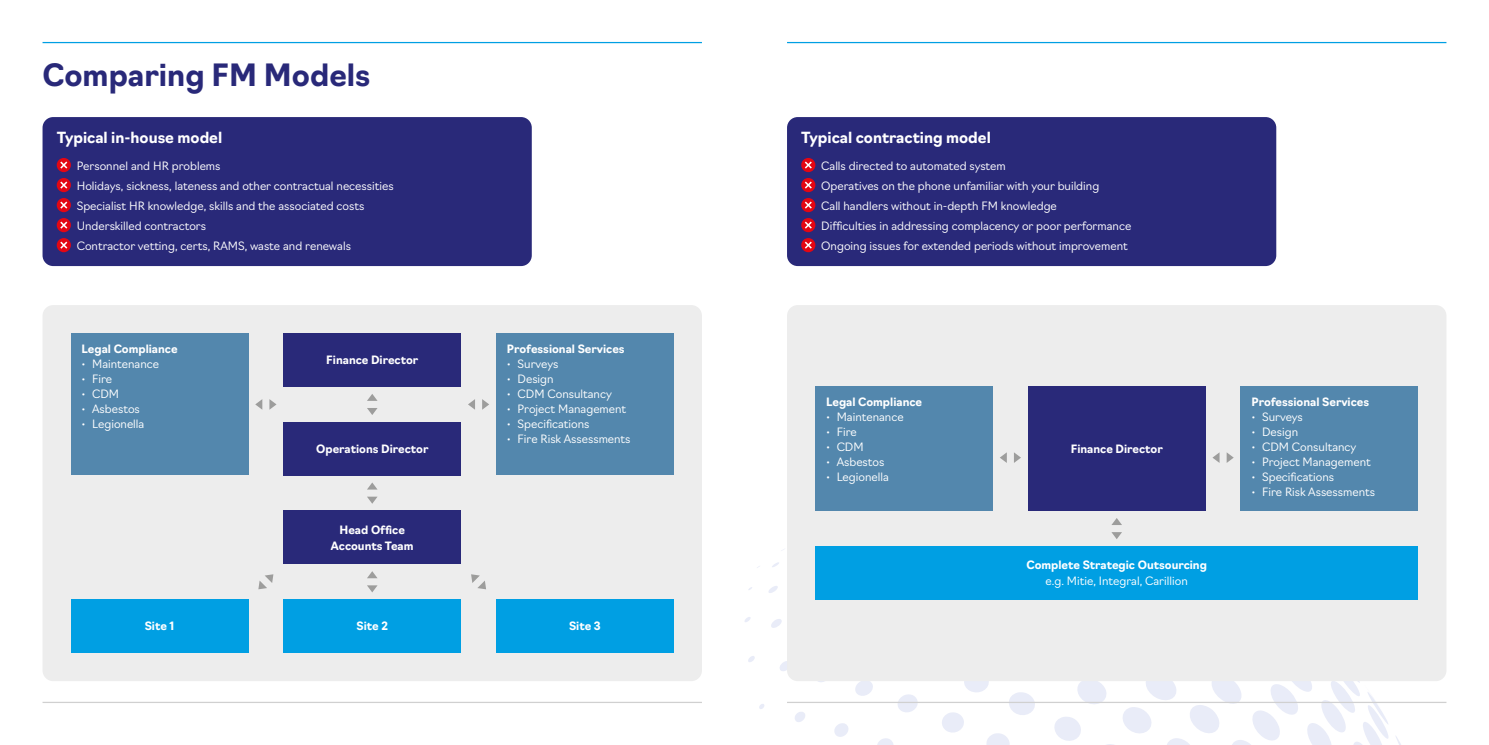
<style>
.page{position:relative;width:1489px;height:745px;background:#fff}
.page>*{position:absolute;margin:0;border:0;box-sizing:border-box;transform-origin:0 0}
.t1{font:700 30px "Navigo";color:#292979}
.t2{font:700 15px "Navigo";color:#fff}
.t3{font:300 11.25px/20px "Navigo";color:#fff}
.t4{font:700 11.25px/16.2px "Navigo";color:#fff;text-align:center}
</style>
<div class="page">
<svg style="left:745px;top:549px;width:702px;height:195px"></svg>
<div style="left:43px;top:117px;width:488px;height:149px;background:#292979;border-radius:11px"></div>
<div style="left:57px;top:158px;width:14px;height:14px;background:#e30613;border-radius:50%"></div>
<svg style="left:60px;top:161px;width:7px;height:7px"></svg>
<div style="left:57px;top:178px;width:14px;height:14px;background:#e30613;border-radius:50%"></div>
<svg style="left:60px;top:181px;width:7px;height:7px"></svg>
<div style="left:57px;top:198px;width:14px;height:14px;background:#e30613;border-radius:50%"></div>
<svg style="left:60px;top:201px;width:7px;height:7px"></svg>
<div style="left:57px;top:218px;width:14px;height:14px;background:#e30613;border-radius:50%"></div>
<svg style="left:60px;top:221px;width:7px;height:7px"></svg>
<div style="left:57px;top:238px;width:14px;height:14px;background:#e30613;border-radius:50%"></div>
<svg style="left:60px;top:241px;width:7px;height:7px"></svg>
<div style="left:787px;top:117px;width:489px;height:149px;background:#292979;border-radius:11px"></div>
<div style="left:801px;top:158px;width:14px;height:14px;background:#e30613;border-radius:50%"></div>
<svg style="left:804px;top:161px;width:7px;height:7px"></svg>
<div style="left:801px;top:178px;width:14px;height:14px;background:#e30613;border-radius:50%"></div>
<svg style="left:804px;top:181px;width:7px;height:7px"></svg>
<div style="left:801px;top:198px;width:14px;height:14px;background:#e30613;border-radius:50%"></div>
<svg style="left:804px;top:201px;width:7px;height:7px"></svg>
<div style="left:801px;top:218px;width:14px;height:14px;background:#e30613;border-radius:50%"></div>
<svg style="left:804px;top:221px;width:7px;height:7px"></svg>
<div style="left:801px;top:238px;width:14px;height:14px;background:#e30613;border-radius:50%"></div>
<svg style="left:804px;top:241px;width:7px;height:7px"></svg>
<div style="left:43px;top:305px;width:659px;height:375px;background:#ededed;border-radius:11px"></div>
<div style="left:71px;top:333px;width:177px;height:142px;background:#5387ad"></div>
<div style="left:283px;top:333px;width:178px;height:53px;background:#292979"></div>
<div style="left:283px;top:422px;width:178px;height:53px;background:#292979"></div>
<div style="left:283px;top:510px;width:178px;height:53px;background:#292979"></div>
<div style="left:283px;top:599px;width:178px;height:53px;background:#009fe3"></div>
<div style="left:71px;top:599px;width:177px;height:53px;background:#009fe3"></div>
<div style="left:496px;top:599px;width:177px;height:53px;background:#009fe3"></div>
<div style="left:496px;top:333px;width:177px;height:142px;background:#5387ad"></div>
<svg style="left:367px;top:408px;width:10px;height:7px"></svg>
<svg style="left:368px;top:394px;width:9px;height:6px"></svg>
<svg style="left:269px;top:399px;width:7px;height:10px"></svg>
<svg style="left:255px;top:399px;width:7px;height:10px"></svg>
<svg style="left:482px;top:399px;width:7px;height:10px"></svg>
<svg style="left:468px;top:399px;width:7px;height:10px"></svg>
<svg style="left:367px;top:496px;width:10px;height:7px"></svg>
<svg style="left:367px;top:482px;width:10px;height:7px"></svg>
<svg style="left:367px;top:585px;width:10px;height:7px"></svg>
<svg style="left:367px;top:571px;width:10px;height:7px"></svg>
<svg style="left:258px;top:574px;width:15px;height:15px"></svg>
<svg style="left:471px;top:574px;width:15px;height:15px"></svg>
<div style="left:787px;top:305px;width:659px;height:375px;background:#ededed;border-radius:11px"></div>
<div style="left:815px;top:386px;width:177px;height:124px;background:#5387ad"></div>
<div style="left:1028px;top:386px;width:177px;height:124px;background:#292979"></div>
<div style="left:815px;top:546px;width:602px;height:53px;background:#009fe3"></div>
<div style="left:1240px;top:386px;width:177px;height:124px;background:#5387ad"></div>
<svg style="left:1111px;top:532px;width:10px;height:7px"></svg>
<svg style="left:1112px;top:518px;width:9px;height:6px"></svg>
<svg style="left:1014px;top:452px;width:6px;height:10px"></svg>
<svg style="left:1000px;top:453px;width:6px;height:9px"></svg>
<svg style="left:1226px;top:452px;width:7px;height:10px"></svg>
<svg style="left:1212px;top:453px;width:7px;height:9px"></svg>
<hr style="left:787px;top:701px;width:659px;height:1px;background:#d0d0d0">
<hr style="left:43px;top:701px;width:659px;height:1px;background:#d0d0d0">
<hr style="left:787px;top:42px;width:659px;height:1px;background:#009fe3">
<hr style="left:43px;top:42px;width:659px;height:1px;background:#009fe3">
<h1 class="t1" style="left:43px;top:52px;width:329px">Comparing FM Models</h1>
<h2 class="t2" style="left:57px;top:125px;width:167px">Typical in-house model</h2>
<p class="t3" style="left:77px;top:154px;width:318px">Personnel and HR problems<br>Holidays, sickness, lateness and other contractual necessities Specialist HR knowledge, skills and the associated costs Underskilled contractors<br>Contractor vetting, certs, RAMS, waste and renewals</p>
<p class="t4" style="left:81px;top:339px;width:98px">Legal Compliance</p>
<p class="t3" style="left:81px;top:352px;width:79px">• Maintenance</p>
<p class="t3" style="left:81px;top:367px;width:32px">• Fire</p>
<p class="t3" style="left:81px;top:382px;width:39px">• CDM</p>
<p class="t3" style="left:81px;top:397px;width:60px">• Asbestos</p>
<p class="t3" style="left:81px;top:412px;width:64px">• Legionella</p>
<p class="t4" style="left:326px;top:351px;width:94px">Finance Director</p>
<p class="t4" style="left:316px;top:439px;width:114px">Operations Director</p>
<p class="t4" style="left:331px;top:520px;width:84px">Head Office<br>Accounts Team</p>
<p class="t4" style="left:507px;top:339px;width:119px">Professional Services</p>
<p class="t3" style="left:507px;top:352px;width:53px">• Surveys</p>
<p class="t3" style="left:507px;top:367px;width:48px">• Design</p>
<p class="t3" style="left:507px;top:382px;width:106px">• CDM Consultancy</p>
<p class="t3" style="left:507px;top:397px;width:121px">• Project Management</p>
<p class="t3" style="left:507px;top:412px;width:84px">• Specifications</p>
<p class="t3" style="left:507px;top:427px;width:125px">• Fire Risk Assessments</p>
<p class="t4" style="left:145px;top:616px;width:31px">Site 1</p>
<p class="t4" style="left:356px;top:616px;width:33px">Site 2</p>
<p class="t4" style="left:569px;top:616px;width:33px">Site 3</p>
<h2 class="t2" style="left:801px;top:125px;width:191px">Typical contracting model</h2>
<p class="t3" style="left:821px;top:154px;width:311px">Calls directed to automated system<br>Operatives on the phone unfamiliar with your building<br>Call handlers without in-depth FM knowledge<br>Difficulties in addressing complacency or poor performance Ongoing issues for extended periods without improvement</p>
<p class="t4" style="left:826px;top:392px;width:98px">Legal Compliance</p>
<p class="t3" style="left:826px;top:405px;width:79px">• Maintenance</p>
<p class="t3" style="left:826px;top:420px;width:32px">• Fire</p>
<p class="t3" style="left:826px;top:435px;width:39px">• CDM</p>
<p class="t3" style="left:826px;top:450px;width:60px">• Asbestos</p>
<p class="t3" style="left:826px;top:465px;width:64px">• Legionella</p>
<p class="t4" style="left:1070px;top:439px;width:94px">Finance Director</p>
<p class="t4" style="left:1026px;top:555px;width:182px">Complete Strategic Outsourcing</p>
<p class="t3" style="left:1045px;top:570px;width:144px">e.g. Mitie, Integral, Carillion</p>
<p class="t4" style="left:1251px;top:392px;width:119px">Professional Services</p>
<p class="t3" style="left:1251px;top:405px;width:53px">• Surveys</p>
<p class="t3" style="left:1251px;top:420px;width:48px">• Design</p>
<p class="t3" style="left:1251px;top:435px;width:106px">• CDM Consultancy</p>
<p class="t3" style="left:1251px;top:450px;width:121px">• Project Management</p>
<p class="t3" style="left:1251px;top:465px;width:84px">• Specifications</p>
<p class="t3" style="left:1251px;top:480px;width:125px">• Fire Risk Assessments</p>
</div>
